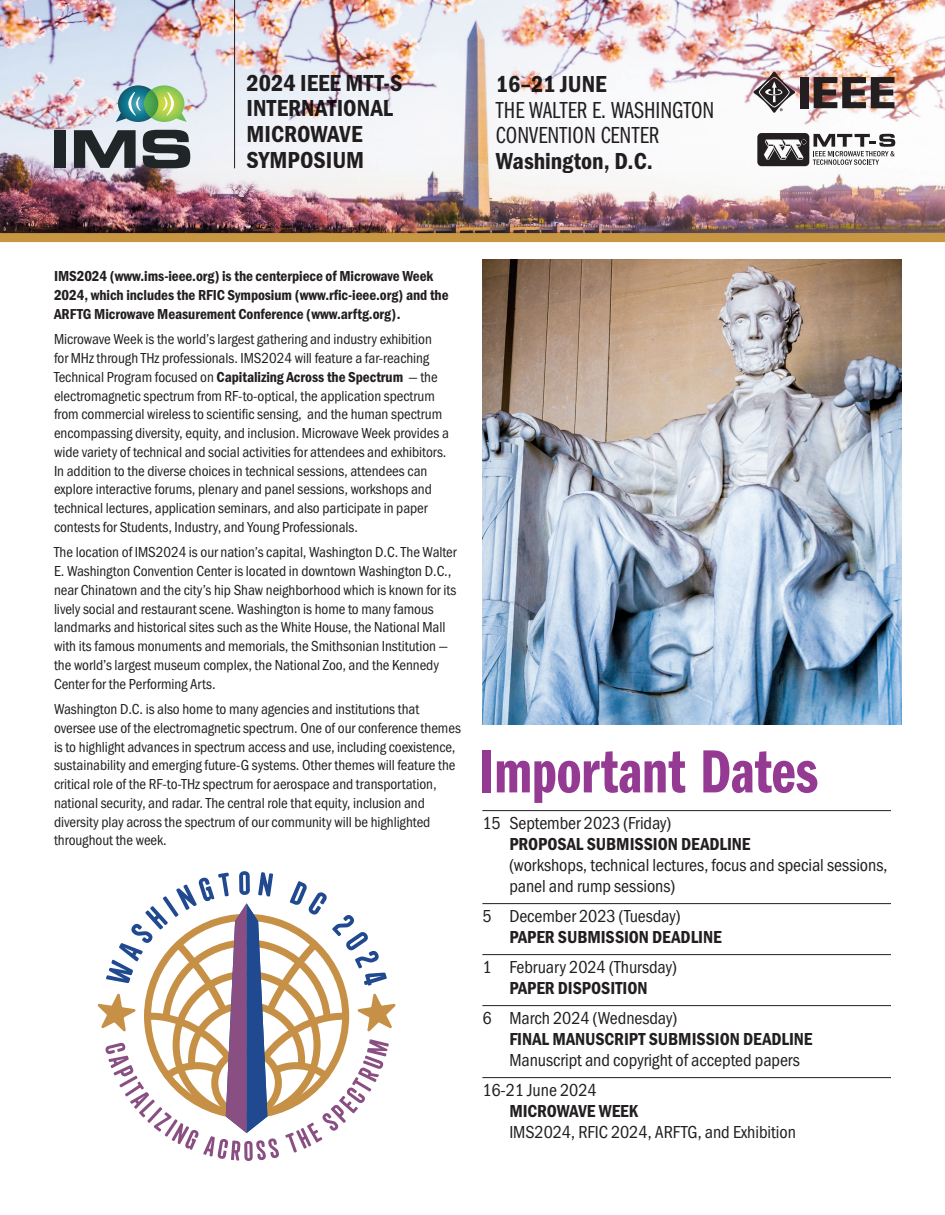
<style>
.page{position:relative;width:945px;height:1215px;background:#fff}
.page>*{position:absolute;margin:0;border:0;box-sizing:border-box;transform-origin:0 0}
.t1{font:63px "Franklin Gothic URW Com Dem";color:#953a92}
.t2{font:24px/25.7px "Franklin Gothic URW Con Dem";color:#231f20}
.t3{font:24px/25.5px "Franklin Gothic URW Com Boo";color:#231f20}
.t4{font:18px/21px "Franklin Gothic URW Cond";letter-spacing:-.005em;color:#231f20}
.t5{font:18px "Franklin Gothic URW Con Dem";letter-spacing:-.005em;color:#231f20}
.t6{font:15px/18.8px "Franklin Gothic URW Cond";letter-spacing:-.005em;color:#231f20}
.t7{font:15px/18.8px "Franklin Gothic URW Con Dem";letter-spacing:-.005em;color:#231f20}
.s1{font-family:"Franklin Gothic URW Con Dem"}
</style>
<div class="page">
<img style="left:0;top:0;width:945px;height:233px">
<div style="left:54px;top:130px;width:12px;height:38px;background:#202627"></div>
<svg style="left:74px;top:130px;width:62px;height:38px;background:#616669"></svg>
<svg style="left:143px;top:130px;width:47px;height:38px;background:#54595b"></svg>
<svg style="left:116px;top:85px;width:71px;height:37px;background:#7cb38a"></svg>
<svg style="left:757px;top:133px;width:138px;height:33px"></svg>
<div style="left:801px;top:77px;width:8px;height:31px;background:#231f20"></div>
<svg style="left:814px;top:77px;width:81px;height:31px;background:#6b5a58"></svg>
<svg style="left:753px;top:72px;width:42px;height:41px"></svg>
<hr style="left:234px;top:0;width:1px;height:168px;background:#231f20">
<div style="left:0;top:233px;width:945px;height:9px;background:#c79744"></div>
<hr style="left:482px;top:810px;width:409px;height:1px;background:#231f20">
<hr style="left:482px;top:903px;width:409px;height:1px;background:#231f20">
<hr style="left:482px;top:954px;width:409px;height:1px;background:#231f20">
<hr style="left:482px;top:1005px;width:409px;height:1px;background:#231f20">
<hr style="left:482px;top:1077px;width:409px;height:1px;background:#231f20">
<img style="left:482px;top:259px;width:420px;height:465px">
<svg style="left:97px;top:871px;width:299px;height:290px"></svg>
<h2 class="t2" style="left:247px;top:69px;width:157px">2024 IEEE MTT-S<br>INTERNATIONAL<br>MICROWAVE<br>SYMPOSIUM</h2>
<h2 class="t2" style="left:496px;top:70px;width:112px">16–21 JUNE</h2>
<h2 class="t3" style="left:496px;top:97px;width:220px">THE WALTER E. WASHINGTON<br>CONVENTION CENTER</h2>
<h2 class="t2" style="left:496px;top:147px;width:159px">Washington, D.C.</h2>
<p class="t7" style="left:54px;top:266px;width:396px">IMS2024 (www.ims-ieee.org) is the centerpiece of Microwave Week<br>2024, which includes the RFIC Symposium (www.rfic-ieee.org) and the<br>ARFTG Microwave Measurement Conference (www.arftg.org).</p>
<p class="t6" style="left:54px;top:329px;width:396px">Microwave Week is the world’s largest gathering and industry exhibition for MHz through THz professionals. IMS2024 will feature a far-reaching Technical Program focused on <span class="s1">Capitalizing Across the Spectrum</span> — the electromagnetic spectrum from RF-to-optical, the application spectrum from commercial wireless to scientific sensing, and the human spectrum encompassing diversity, equity, and inclusion. Microwave Week provides a wide variety of technical and social activities for attendees and exhibitors.<br>In addition to the diverse choices in technical sessions, attendees can explore interactive forums, plenary and panel sessions, workshops and technical lectures, application seminars, and also participate in paper contests for Students, Industry, and Young Professionals.</p>
<p class="t6" style="left:54px;top:542px;width:404px">The location of IMS2024 is our nation’s capital, Washington D.C. The Walter E. Washington Convention Center is located in downtown Washington D.C., near Chinatown and the city’s hip Shaw neighborhood which is known for its lively social and restaurant scene. Washington is home to many famous landmarks and historical sites such as the White House, the National Mall with its famous monuments and memorials, the Smithsonian Institution — the world’s largest museum complex, the National Zoo, and the Kennedy Center for the Performing Arts.</p>
<p class="t6" style="left:54px;top:699px;width:408px">Washington D.C. is also home to many agencies and institutions that oversee use of the electromagnetic spectrum. One of our conference themes is to highlight advances in spectrum access and use, including coexistence, sustainability and emerging future-G systems. Other themes will feature the critical role of the RF-to-THz spectrum for aerospace and transportation, national security, and radar. The central role that equity, inclusion and diversity play across the spectrum of our community will be highlighted throughout the week.</p>
<h1 class="t1" style="left:479px;top:736px;width:340px">Important Dates</h1>
<p class="t4" style="left:482px;top:811px;width:190px">15 September 2023 (Friday)</p>
<p class="t5" style="left:509px;top:832px;width:243px">PROPOSAL SUBMISSION DEADLINE</p>
<p class="t4" style="left:509px;top:853px;width:380px">(workshops, technical lectures, focus and special sessions, panel and rump sessions)</p>
<p class="t4" style="left:482px;top:904px;width:200px">5 December 2023 (Tuesday)</p>
<p class="t5" style="left:509px;top:925px;width:214px">PAPER SUBMISSION DEADLINE</p>
<p class="t4" style="left:482px;top:955px;width:196px">1 February 2024 (Thursday)</p>
<p class="t5" style="left:509px;top:976px;width:140px">PAPER DISPOSITION</p>
<p class="t4" style="left:482px;top:1006px;width:196px">6 March 2024 (Wednesday)</p>
<p class="t5" style="left:509px;top:1027px;width:305px">FINAL MANUSCRIPT SUBMISSION DEADLINE</p>
<p class="t4" style="left:482px;top:1044px;width:319px;line-height:30px;text-indent:27px">Manuscript and copyright of accepted papers<br>16-21 June 2024</p>
<p class="t5" style="left:509px;top:1099px;width:130px">MICROWAVE WEEK</p>
<p class="t4" style="left:509px;top:1120px;width:288px">IMS2024, RFIC 2024, ARFTG, and Exhibition</p>
</div>
